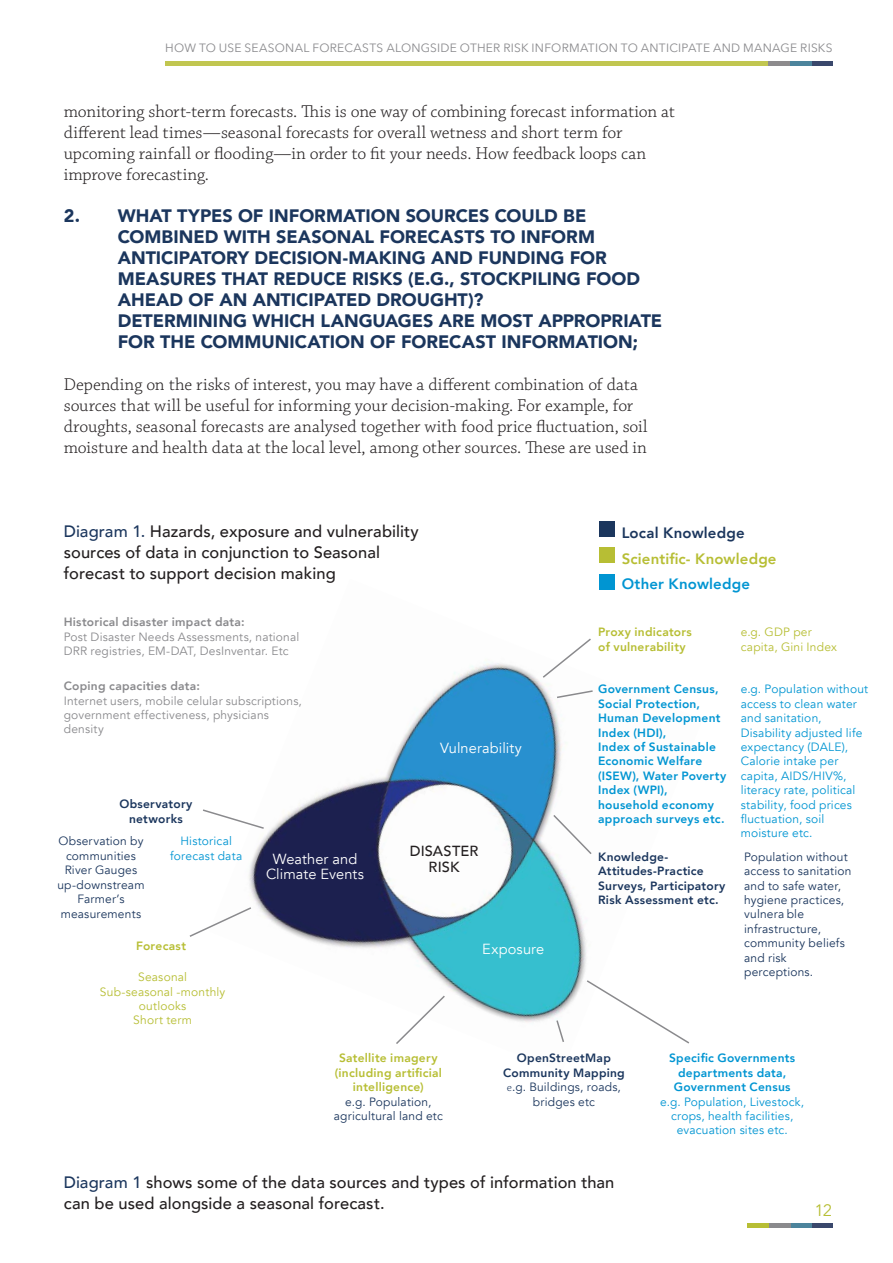
<style>
.page{position:relative;width:893px;height:1263px;background:#fff}
.page>*{position:absolute;margin:0;border:0;box-sizing:border-box;transform-origin:0 0}
.SH_text_major{font:300 18px/21px "Chaparral Pro";letter-spacing:-.005em;color:#231f20}
.SH_title{font:900 18px/21px "Avenir";color:#1b365d}
.SH_text_major-2{font:500 16.5px/21px "Avenir";letter-spacing:.005em;color:#231f20}
.t1{font:16.5px "Avenir Next";color:#b7be34}
.SH_text_major-3{font:800 15px "Avenir";letter-spacing:.01em;color:#b7be34}
.SH_text_major-4{font:800 15px "Avenir";letter-spacing:.015em;color:#1b365d}
.SH_text_major-5{font:800 15px "Avenir";letter-spacing:.015em;color:#0095d2}
.SH_text_major-6{font:14.55px/15.8px "Avenir";letter-spacing:.005em;color:#fff;text-align:center}
.SH_text_major-7{font:500 14.55px "Avenir";letter-spacing:.005em;color:#231f20}
.SH_text_major-8{font:12px/14.4px "Avenir";letter-spacing:.015em;color:#0095d2;text-align:center}
.SH_text_major-9{font:12px/14.4px "Avenir";letter-spacing:.015em;color:#1b365d;text-align:center}
.SH_text_major-10{font:800 12px/14.4px "Avenir";letter-spacing:.02em;color:#0095d2}
.SH_text_major-11{font:12px/14.4px "Avenir";letter-spacing:.015em;color:#8a8a8d}
.SH_text_major-12{font:800 12px/14.4px "Avenir";letter-spacing:.02em;color:#b7be34;text-align:center}
.SH_text_major-13{font:800 12px/14.4px "Avenir";letter-spacing:.02em;color:#1b365d}
.t2{font:12px "Avenir Next";letter-spacing:.02em;color:#8a8a8d}
.SH_text_major-14{font:12px/14.4px "Avenir";letter-spacing:.015em;color:#b7be34}
.SH_text_major-15{font:800 12px "Avenir";letter-spacing:.02em;color:#8a8a8d}
.s1{color:#1b365d}
.s2{font-weight:400;color:#1b365d}
.s3{font-family:"Chaparral Pro";font-weight:300}
.s4{font-weight:800}
</style>
<div class="page">
<div style="left:794px;top:1223px;width:38px;height:5px;background:#3a486c"></div>
<div style="left:790px;top:1223px;width:21px;height:5px;background:#4c849c"></div>
<div style="left:795px;top:61px;width:37px;height:5px;background:#3a486c"></div>
<div style="left:790px;top:61px;width:21px;height:5px;background:#4c849c"></div>
<div style="left:165px;top:61px;width:603px;height:5px;background:#c1c650"></div>
<div style="left:768px;top:61px;width:22px;height:5px;background:#8d8b8d"></div>
<div style="left:769px;top:1223px;width:21px;height:5px;background:#8a8a8d"></div>
<div style="left:748px;top:1223px;width:21px;height:5px;background:#b7be34"></div>
<img style="left:249px;top:579px;width:366px;height:444px">
<div style="left:600px;top:521px;width:15px;height:16px;background:#1b365d"></div>
<div style="left:600px;top:547px;width:15px;height:16px;background:#b7be34"></div>
<div style="left:600px;top:574px;width:15px;height:15px;background:#0095d2"></div>
<svg style="left:203px;top:808px;width:62px;height:22px"></svg>
<svg style="left:189px;top:906px;width:64px;height:32px"></svg>
<svg style="left:552px;top:813px;width:41px;height:43px"></svg>
<svg style="left:541px;top:637px;width:52px;height:42px"></svg>
<svg style="left:555px;top:689px;width:39px;height:10px"></svg>
<svg style="left:585px;top:979px;width:104px;height:65px"></svg>
<svg style="left:394px;top:994px;width:52px;height:50px"></svg>
<svg style="left:555px;top:1019px;width:10px;height:23px"></svg>
<p class="t2" style="left:165px;top:38px;width:669px">HOW TO USE SEASONAL FORECASTS ALONGSIDE OTHER RISK INFORMATION TO ANTICIPATE AND MANAGE RISKS</p>
<p class="SH_text_major" style="left:64px;top:102px;width:613px">monitoring short-term forecasts. This is one way of combining forecast information at different lead times—seasonal forecasts for overall wetness and short term for upcoming rainfall or flooding—in order to fit your needs. How feedback loops can improve forecasting.</p>
<p class="SH_title" style="left:118px;top:205px;width:546px;text-indent:-54px">2. WHAT TYPES OF INFORMATION SOURCES COULD BE COMBINED WITH SEASONAL FORECASTS TO INFORM ANTICIPATORY DECISION-MAKING AND FUNDING FOR MEASURES THAT REDUCE RISKS (E.G., STOCKPILING FOOD AHEAD OF AN ANTICIPATED DROUGHT)?<br>DETERMINING WHICH LANGUAGES ARE MOST APPROPRIATE FOR THE COMMUNICATION OF FORECAST INFORMATION;</p>
<p class="SH_text_major" style="left:64px;top:375px;width:585px">Depending on the risks of interest, you may have a different combination of data sources that will be useful for informing your decision-making. For example, for droughts, seasonal forecasts are analysed together with food price fluctuation, soil moisture and health data at the local level, among other sources. These are used in</p>
<p class="SH_text_major-2" style="left:64px;top:520px;width:357px"><span class="s1">Diagram 1.</span> Hazards, exposure and vulnerability sources of data in conjunction to Seasonal forecast to support decision making</p>
<p class="SH_text_major-4" style="left:622px;top:521px;width:124px">Local Knowledge</p>
<p class="SH_text_major-3" style="left:622px;top:547px;width:156px">Scientific- Knowledge</p>
<p class="SH_text_major-5" style="left:622px;top:572px;width:130px">Other Knowledge</p>
<p class="SH_text_major-12" style="left:598px;top:625px;width:95px;text-align:left">Proxy indicators of vulnerability</p>
<p class="SH_text_major-14" style="left:741px;top:625px;width:98px">e.g. GDP per capita, Gini Index</p>
<p class="SH_text_major-15" style="left:64px;top:613px;width:182px">Historical disaster impact data:</p>
<p class="SH_text_major-11" style="left:64px;top:630px;width:237px">Post Disaster Needs Assessments, national<br>DRR registries, EM-DAT, DesInventar. Etc</p>
<p class="SH_text_major-15" style="left:64px;top:677px;width:138px">Coping capacities data:</p>
<p class="SH_text_major-11" style="left:64px;top:693px;width:240px">Internet users, mobile celular subscriptions, government effectiveness, physicians density</p>
<p class="SH_text_major-8" style="left:741px;top:682px;width:129px;text-align:left">e.g. Population without access to clean water and sanitation,<br>Disability adjusted life expectancy (DALE),<br>Calorie intake per capita, AIDS/HIV%, literacy rate, political stability, food prices fluctuation, soil moisture etc.</p>
<p class="SH_text_major-10" style="left:598px;top:682px;width:124px">Government Census,<br>Social Protection,<br>Human Development<br>Index (HDI),</p>
<p class="SH_text_major-10" style="left:598px;top:740px;width:130px">Index of Sustainable<br>Economic Welfare (ISEW), Water Poverty<br>Index (WPI), household economy approach surveys etc.</p>
<p class="SH_text_major-6" style="left:440px;top:741px;width:83px">Vulnerability</p>
<p class="SH_text_major-13" style="left:119px;top:797px;width:75px;text-align:center">Observatory networks</p>
<p class="SH_text_major-8" style="left:170px;top:834px;width:73px">Historical forecast data</p>
<p class="SH_text_major-9" style="left:59px;top:834px;width:86px">Observation by communities</p>
<p class="SH_text_major-9" style="left:57px;top:863px;width:89px">River Gauges up-downstream</p>
<p class="SH_text_major-9" style="left:61px;top:892px;width:82px">Farmer’s measurements</p>
<p class="SH_text_major-7" style="left:410px;top:838px;width:70px">DISASTER</p>
<p class="SH_text_major-7" style="left:429px;top:854px;width:32px">RISK</p>
<p class="SH_text_major-13" style="left:598px;top:849px;width:129px">Knowledge-<br>Attitudes-Practice<br>Surveys, Participatory<br>Risk Assessment etc.</p>
<p class="SH_text_major-9" style="left:744px;top:850px;width:109px;text-align:left">Population without access to sanitation and to safe water, hygiene practices, vulnera ble infrastructure, community beliefs and risk perceptions.</p>
<p class="SH_text_major-6" style="left:266px;top:851px;width:100px">Weather and<br>Climate Events</p>
<p class="SH_text_major-12" style="left:136px;top:938px;width:51px">Forecast</p>
<p class="SH_text_major-14" style="left:138px;top:970px;width:50px">Seasonal</p>
<p class="SH_text_major-14" style="left:100px;top:984px;width:127px;text-align:center">Sub-seasonal -monthly outlooks</p>
<p class="SH_text_major-14" style="left:133px;top:1013px;width:60px">Short term</p>
<p class="SH_text_major-6" style="left:482px;top:942px;width:64px">Exposure</p>
<p class="SH_text_major-12" style="left:334px;top:1051px;width:110px">Satellite imagery (including artificial intelligence)<br><span class="s2">e.g. Population, agricultural land etc</span></p>
<p class="SH_text_major-13" style="left:517px;top:1051px;width:95px">OpenStreetMap</p>
<p class="SH_text_major-13" style="left:503px;top:1065px;width:123px">Community Mapping</p>
<p class="SH_text_major-9" style="left:507px;top:1080px;width:115px"><span class="s3">e</span>.g. Buildings, roads, bridges etc</p>
<p class="SH_text_major-2" style="left:64px;top:1171px;width:552px"><span class="s1">Diagram 1</span> shows some of the data sources and types of information than can be used alongside a seasonal forecast.</p>
<p class="SH_text_major-8" style="left:660px;top:1051px;width:145px"><span class="s4">Specific Governments departments data,<br>Government Census<br></span>e.g. Population, Livestock, crops, health facilities, evacuation sites etc.</p>
<p class="t1" style="left:814px;top:1196px;width:20px">12</p>
</div>
